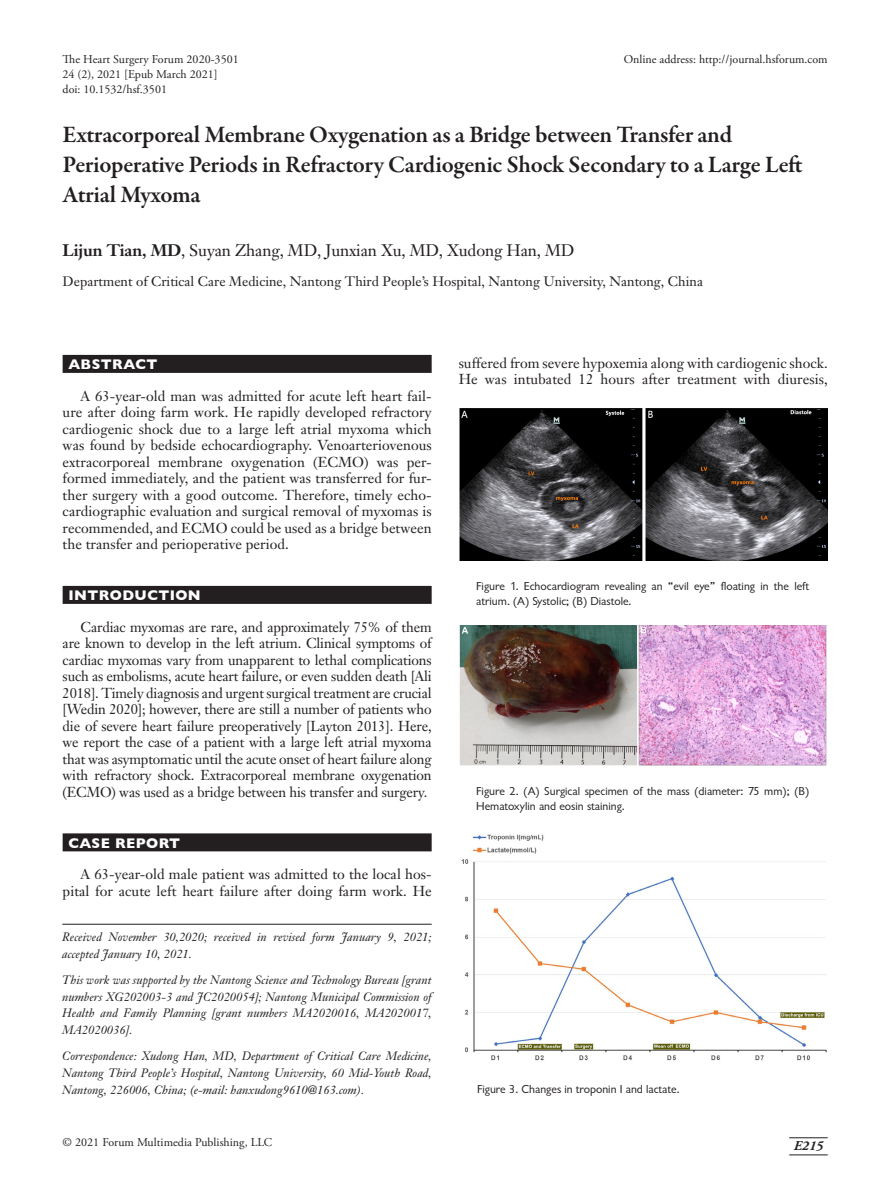
<style>
.page{position:relative;width:891px;height:1188px;background:#fff}
.page>*{position:absolute;margin:0;border:0;box-sizing:border-box;transform-origin:0 0}
.t1{font:600 24px/30px "Garamond Premr Pro";letter-spacing:-.01em;color:#231f20}
.Authors{font:16.5px "Janson Text";letter-spacing:-.01em;color:#231f20}
.Body_Text{font:14.25px/16.5px "Janson Text";letter-spacing:.005em;color:#231f20;text-align:justify}
.t2{font:700 14.25px "Gill Sans";letter-spacing:.03em;color:#fff}
.Affiliation{font:13.5px "Janson Text";color:#231f20}
.t3{font:italic 700 13.5px "Adobe Garamond Pro";color:#231f20}
.Correspondence{font:italic 12px/16.8px "Janson Text";letter-spacing:.005em;color:#231f20;text-align:justify}
.Figure_Legend{font:12px/15px "Classical Sans Regular DTC";color:#231f20}
.Doi{font:12px "Adobe Garamond Pro";color:#231f20}
.Correspondence_First{font:italic 12px/16.8px "Janson Text";letter-spacing:.005em;color:#231f20}
.s1{font-weight:700}
</style>
<div class="page">
<hr style="left:789px;top:1138px;width:39px;height:1px;background:#231f20">
<hr style="left:789px;top:1155px;width:39px;height:1px;background:#231f20">
<div style="left:63px;top:355px;width:369px;height:18px;background:#231f20"></div>
<div style="left:63px;top:586px;width:369px;height:18px;background:#231f20"></div>
<div style="left:63px;top:833px;width:369px;height:18px;background:#231f20"></div>
<hr style="left:62px;top:924px;width:370px;height:1px;background:#231f20">
<img style="left:459px;top:626px;width:368px;height:139px">
<img style="left:459px;top:408px;width:368px;height:153px">
<img style="left:461px;top:834px;width:366px;height:227px">
<p class="Doi" style="left:63px;top:52px;width:178px">The Heart Surgery Forum 2020-3501</p>
<p class="Doi" style="left:63px;top:67px;width:156px">24 (2), 2021 [Epub March 2021]</p>
<p class="Doi" style="left:63px;top:82px;width:106px">doi: 10.1532/hsf.3501</p>
<p class="t1" style="left:63px;top:120px;width:742px">Extracorporeal Membrane Oxygenation as a Bridge between Transfer and<br>Perioperative Periods in Refractory Cardiogenic Shock Secondary to a Large Left<br>Atrial Myxoma</p>
<p class="Authors" style="left:63px;top:240px;width:513px"><span class="s1">Lijun Tian, MD</span>, Suyan Zhang, MD, Junxian Xu, MD, Xudong Han, MD</p>
<p class="Affiliation" style="left:63px;top:273px;width:642px">Department of Critical Care Medicine, Nantong Third People’s Hospital, Nantong University, Nantong, China</p>
<p class="Doi" style="left:624px;top:52px;width:205px">Online address: http://journal.hsforum.com</p>
<h1 class="t2" style="left:68px;top:353px;width:91px">ABSTRACT</h1>
<p class="Body_Text" style="left:63px;top:387px;width:371px;text-indent:18px">A 63-year-old man was admitted for acute left heart fail&shy;ure after doing farm work. He rapidly developed refractory cardiogenic shock due to a large left atrial myxoma which was found by bedside echocardiography. Venoarteriovenous extracorporeal membrane oxygenation (ECMO) was per&shy;formed immediately, and the patient was transferred for fur&shy;ther surgery with a good outcome. Therefore, timely echo&shy;cardiographic evaluation and surgical removal of myxomas is recommended, and ECMO could be used as a bridge between the transfer and perioperative period.</p>
<h1 class="t2" style="left:68px;top:584px;width:134px">INTRODUCTION</h1>
<p class="Body_Text" style="left:63px;top:618px;width:371px;text-indent:18px">Cardiac myxomas are rare, and approximately 75% of them are known to develop in the left atrium. Clinical symptoms of cardiac myxomas vary from unapparent to lethal complications such as embolisms, acute heart failure, or even sudden death [Ali 2018]. Timely diagnosis and urgent surgical treatment are crucial [Wedin 2020]; however, there are still a number of patients who die of severe heart failure preoperatively [Layton 2013]. Here, we report the case of a patient with a large left atrial myxoma that was asymptomatic until the acute onset of heart failure along with refractory shock. Extracorporeal membrane oxygenation (ECMO) was used as a bridge between his transfer and surgery.</p>
<h1 class="t2" style="left:68px;top:831px;width:113px">CASE REPORT</h1>
<p class="Body_Text" style="left:63px;top:866px;width:371px;text-align:right">A 63-year-old male patient was admitted to the local hos&shy;pital for acute left heart failure after doing farm work. He</p>
<p class="Correspondence_First" style="left:62px;top:929px;width:371px">Received November 30,2020; received in revised form January 9, 2021; accepted January 10, 2021.</p>
<p class="Correspondence" style="left:62px;top:971px;width:371px">This work was supported by the Nantong Science and Technology Bureau [grant numbers XG202003-3 and JC2020054]; Nantong Municipal Commission of Health and Family Planning [grant numbers MA2020016, MA2020017, MA2020036].</p>
<p class="Correspondence" style="left:62px;top:1047px;width:371px">Correspondence: Xudong Han, MD, Department of Critical Care Medicine, Nantong Third People’s Hospital, Nantong University, 60 Mid-Youth Road, Nantong, 226006, China; (e-mail: hanxudong9610@163.com).</p>
<p class="Body_Text" style="left:459px;top:354px;width:371px">suffered from severe hypoxemia along with cardiogenic shock.<br>He was intubated 12 hours after treatment with diuresis,</p>
<p class="Figure_Legend" style="left:476px;top:579px;width:334px">Figure 1. Echocardiogram revealing an “evil eye” floating in the left atrium. (A) Systolic; (B) Diastole.</p>
<p class="Figure_Legend" style="left:476px;top:784px;width:334px">Figure 2. (A) Surgical specimen of the mass (diameter: 75 mm); (B)<br>Hematoxylin and eosin staining.</p>
<p class="Figure_Legend" style="left:477px;top:1082px;width:204px">Figure 3. Changes in troponin I and lactate.</p>
<p class="Doi" style="left:63px;top:1135px;width:211px">© 2021 Forum Multimedia Publishing, LLC</p>
<p class="t3" style="left:794px;top:1138px;width:31px">E215</p>
</div>
